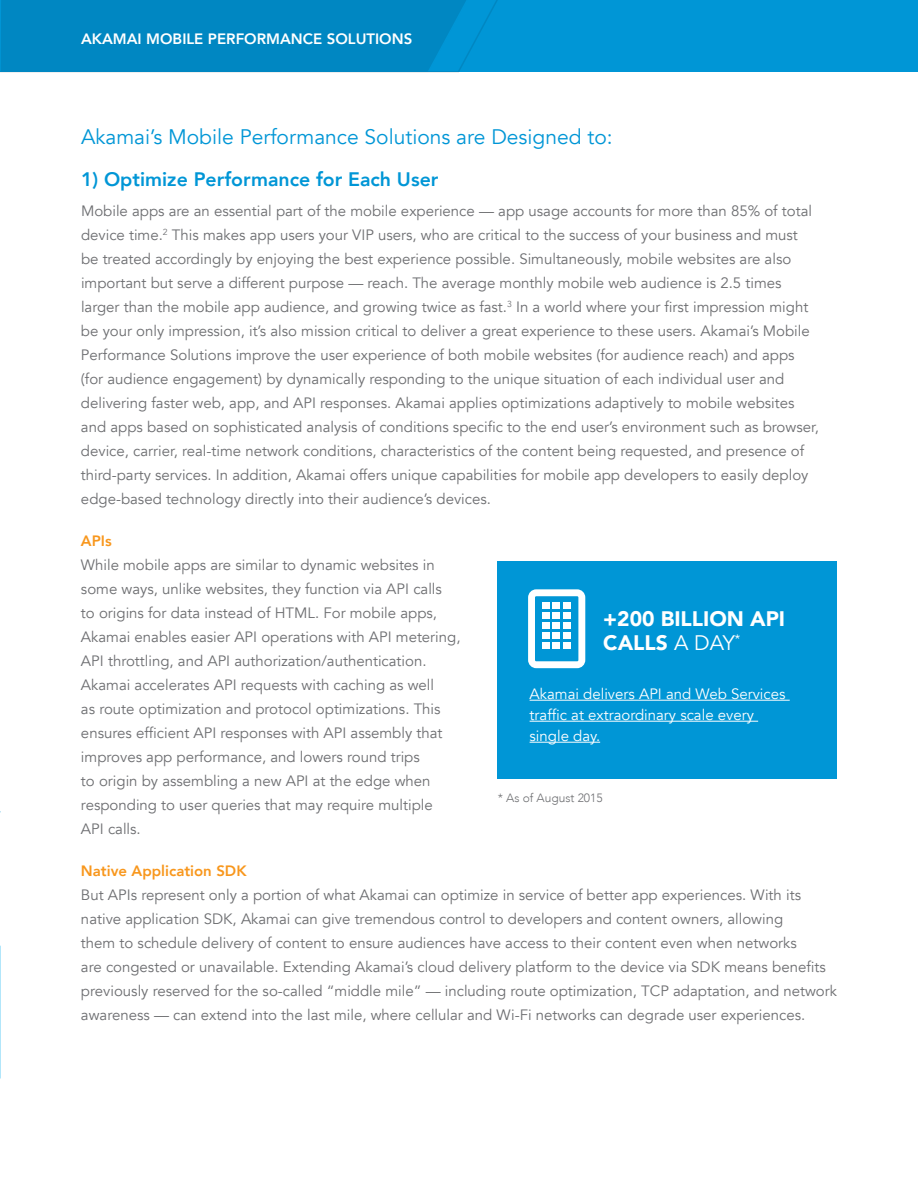
<style>
.page{position:relative;width:918px;height:1188px;background:#fff}
.page>*{position:absolute;margin:0;border:0;box-sizing:border-box;transform-origin:0 0}
.t1{font:21px "Avenir";color:#0096d6}
.t2{font:900 21px/24px "Avenir";color:#fff}
.t3{font:800 19.5px "Avenir";color:#0096d6}
.t4{font:15px/24px "Avenir";color:#6d6e71}
.t5{font:15px/21px "Avenir";color:#fff}
.t6{font:800 15px "Avenir";color:#fff}
.t7{font:800 15px "Avenir";color:#f8971d}
.t8{font:300 12px "Avenir";color:#6d6e71}
.s1{font-weight:400}
</style>
<div class="page">
<div style="left:0;top:0;width:918px;height:72px;background:#0096d6"></div>
<svg style="left:0;top:0;width:498px;height:73px;background:#0389c4"></svg>
<svg style="left:0;top:811px;width:1px;height:268px"></svg>
<div style="left:498px;top:561px;width:339px;height:217px;background:#0096d6"></div>
<svg style="left:528px;top:589px;width:57px;height:79px"></svg>
<div style="left:563px;top:632px;width:8px;height:7px;background:#fff"></div>
<div style="left:553px;top:632px;width:7px;height:7px;background:#fff"></div>
<div style="left:542px;top:632px;width:8px;height:7px;background:#fff"></div>
<div style="left:563px;top:622px;width:8px;height:7px;background:#fff"></div>
<div style="left:553px;top:622px;width:7px;height:7px;background:#fff"></div>
<div style="left:542px;top:622px;width:8px;height:7px;background:#fff"></div>
<div style="left:563px;top:612px;width:8px;height:7px;background:#fff"></div>
<div style="left:553px;top:612px;width:7px;height:7px;background:#fff"></div>
<div style="left:542px;top:612px;width:8px;height:7px;background:#fff"></div>
<div style="left:563px;top:602px;width:8px;height:7px;background:#fff"></div>
<div style="left:553px;top:602px;width:7px;height:7px;background:#fff"></div>
<div style="left:542px;top:602px;width:8px;height:7px;background:#fff"></div>
<div style="left:563px;top:642px;width:8px;height:6px;background:#fff"></div>
<div style="left:553px;top:642px;width:7px;height:6px;background:#fff"></div>
<div style="left:542px;top:642px;width:8px;height:6px;background:#fff"></div>
<hr style="left:530px;top:700px;width:260px;height:1px;background:#fff">
<hr style="left:530px;top:721px;width:228px;height:1px;background:#fff">
<hr style="left:530px;top:742px;width:70px;height:1px;background:#fff">
<p class="t6" style="left:81px;top:27px;width:333px">AKAMAI MOBILE PERFORMANCE SOLUTIONS</p>
<h1 class="t1" style="left:81px;top:124px;width:533px">Akamai’s Mobile Performance Solutions are Designed to:</h1>
<h2 class="t3" style="left:81px;top:164px;width:359px">1) Optimize Performance for Each User</h2>
<p class="t4" style="left:81px;top:199px;width:739px">Mobile apps are an essential part of the mobile experience — app usage accounts for more than 85% of total device time.<sup>2</sup> This makes app users your VIP users, who are critical to the success of your business and must be treated accordingly by enjoying the best experience possible. Simultaneously, mobile websites are also important but serve a different purpose — reach. The average monthly mobile web audience is 2.5 times larger than the mobile app audience, and growing twice as fast.<sup>3</sup> In a world where your first impression might be your only impression, it’s also mission critical to deliver a great experience to these users. Akamai’s Mobile Performance Solutions improve the user experience of both mobile websites (for audience reach) and apps (for audience engagement) by dynamically responding to the unique situation of each individual user and delivering faster web, app, and API responses. Akamai applies optimizations adaptively to mobile websites and apps based on sophisticated analysis of conditions specific to the end user’s environment such as browser, device, carrier, real-time network conditions, characteristics of the content being requested, and presence of third-party services. In addition, Akamai offers unique capabilities for mobile app developers to easily deploy edge-based technology directly into their audience’s devices.</p>
<p class="t7" style="left:81px;top:529px;width:32px">APIs</p>
<p class="t4" style="left:81px;top:553px;width:381px">While mobile apps are similar to dynamic websites in some ways, unlike websites, they function via API calls<br>to origins for data instead of HTML. For mobile apps, Akamai enables easier API operations with API metering, API throttling, and API authorization/authentication.<br>Akamai accelerates API requests with caching as well<br>as route optimization and protocol optimizations. This ensures efficient API responses with API assembly that improves app performance, and lowers round trips<br>to origin by assembling a new API at the edge when responding to user queries that may require multiple<br>API calls.</p>
<p class="t7" style="left:81px;top:859px;width:167px">Native Application SDK</p>
<p class="t4" style="left:81px;top:883px;width:758px">But APIs represent only a portion of what Akamai can optimize in service of better app experiences. With its native application SDK, Akamai can give tremendous control to developers and content owners, allowing<br>them to schedule delivery of content to ensure audiences have access to their content even when networks<br>are congested or unavailable. Extending Akamai’s cloud delivery platform to the device via SDK means benefits previously reserved for the so-called “middle mile” — including route optimization, TCP adaptation, and network awareness — can extend into the last mile, where cellular and Wi-Fi networks can degrade user experiences.</p>
<h1 class="t2" style="left:603px;top:606px;width:183px">+200 BILLION API<br>CALLS <span class="s1">A DAY</span><sup>*</sup></h1>
<p class="t5" style="left:530px;top:684px;width:257px">Akamai delivers API and Web Services traffic at extraordinary scale every single day.</p>
<p class="t8" style="left:498px;top:791px;width:106px">* As of August 2015</p>
</div>
